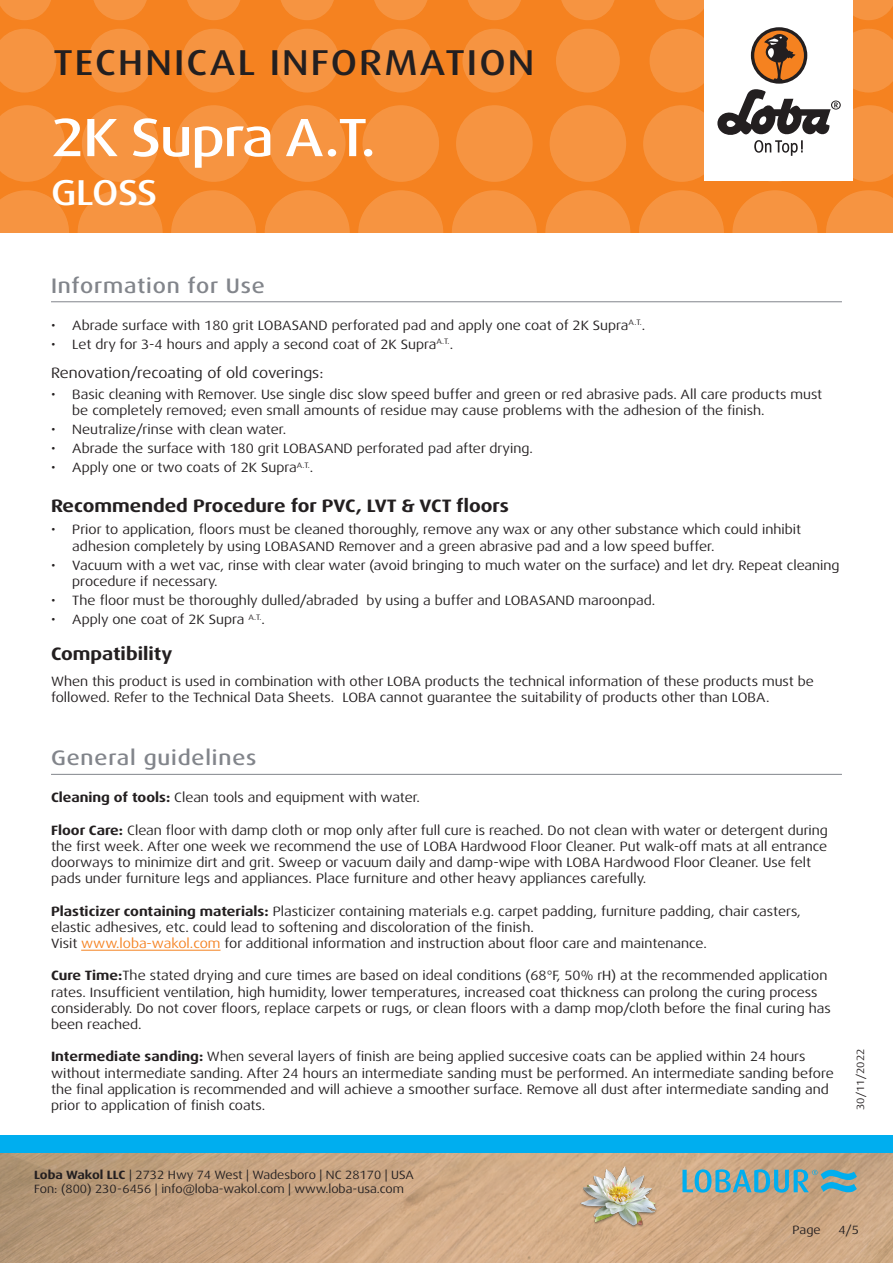
<style>
.page{position:relative;width:893px;height:1263px;background:#fff}
.page>*{position:absolute;margin:0;border:0;box-sizing:border-box;transform-origin:0 0}
.t1{font:500 expanded 54px "Dax Pro";letter-spacing:-.025em;color:#fff}
.t2{font:500 expanded 36px "Dax Pro";letter-spacing:.06em;color:#231f20}
.t3{font:500 expanded 36px "Dax Pro";letter-spacing:-.02em;color:#fff}
.Titel_grau{font:500 expanded 21px "Dax Pro";letter-spacing:.04em;color:#82858b}
.t4{font:700 expanded 18px "Dax Pro";color:#231f20}
.t5{font:expanded 15px "Dax Pro";color:#231f20}
.Text{font:expanded 13.5px/16.2px "Dax Pro";color:#231f20}
.t6{font:expanded 12px/14.4px "Dax Pro";color:#231f20}
.t7{font:expanded 10.5px "Dax Pro";color:#231f20}
.s1{font-weight:700}
.s2{color:#f58220}
</style>
<div class="page">
<div style="left:0;top:0;width:893px;height:233px;background:#f58220"></div>
<svg style="left:0;top:190px;width:69px;height:43px"></svg>
<svg style="left:78px;top:190px;width:85px;height:85px;fill:#f69441"></svg>
<svg style="left:171px;top:190px;width:85px;height:85px;fill:#f69441"></svg>
<svg style="left:265px;top:190px;width:85px;height:85px;fill:#f69441"></svg>
<svg style="left:358px;top:190px;width:85px;height:85px;fill:#f69441"></svg>
<svg style="left:545px;top:190px;width:85px;height:85px;fill:#f69441"></svg>
<svg style="left:452px;top:190px;width:85px;height:85px;fill:#f69441"></svg>
<svg style="left:732px;top:190px;width:85px;height:85px;fill:#f69441"></svg>
<svg style="left:639px;top:190px;width:85px;height:85px;fill:#f69441"></svg>
<svg style="left:826px;top:190px;width:67px;height:43px"></svg>
<svg style="left:0;top:105px;width:65px;height:77px"></svg>
<svg style="left:82px;top:105px;width:76px;height:77px"></svg>
<svg style="left:175px;top:105px;width:77px;height:77px"></svg>
<svg style="left:269px;top:105px;width:76px;height:77px"></svg>
<svg style="left:456px;top:105px;width:77px;height:77px"></svg>
<svg style="left:362px;top:105px;width:77px;height:77px"></svg>
<svg style="left:550px;top:105px;width:76px;height:77px"></svg>
<svg style="left:0;top:29px;width:56px;height:63px"></svg>
<svg style="left:182px;top:29px;width:64px;height:63px"></svg>
<svg style="left:88px;top:29px;width:64px;height:63px"></svg>
<svg style="left:275px;top:29px;width:64px;height:63px"></svg>
<svg style="left:462px;top:29px;width:64px;height:63px"></svg>
<svg style="left:369px;top:29px;width:64px;height:63px"></svg>
<svg style="left:556px;top:29px;width:64px;height:63px"></svg>
<svg style="left:0;top:0;width:51px;height:20px"></svg>
<svg style="left:187px;top:0;width:53px;height:20px"></svg>
<svg style="left:468px;top:0;width:53px;height:20px"></svg>
<svg style="left:655px;top:0;width:49px;height:20px"></svg>
<svg style="left:93px;top:0;width:54px;height:20px"></svg>
<svg style="left:374px;top:0;width:54px;height:20px"></svg>
<svg style="left:281px;top:0;width:53px;height:20px"></svg>
<svg style="left:561px;top:0;width:54px;height:20px"></svg>
<svg style="left:853px;top:0;width:40px;height:20px"></svg>
<img style="left:0;top:1152px;width:893px;height:111px">
<div style="left:0;top:1135px;width:893px;height:17px;background:#00aeef"></div>
<div style="left:704px;top:0;width:149px;height:181px;background:#fff"></div>
<svg style="left:643px;top:29px;width:250px;height:153px"></svg>
<img style="left:578px;top:1161px;width:82px;height:81px">
<svg style="left:682px;top:1169px;width:175px;height:24px"></svg>
<hr style="left:81px;top:950px;width:140px;height:1px;background:#f58220">
<hr style="left:51px;top:774px;width:791px;height:1px;background:#82858b">
<hr style="left:51px;top:301px;width:791px;height:1px;background:#82858b">
<h2 class="t2" style="left:53px;top:40px;width:483px">TECHNICAL INFORMATION</h2>
<p class="t1" style="left:51px;top:103px;width:326px">2K Supra A.T.</p>
<h2 class="t3" style="left:51px;top:169px;width:108px">GLOSS</h2>
<p class="Titel_grau" style="left:51px;top:272px;width:215px">Information for Use</p>
<p class="Text" style="left:51px;top:317px;width:596px">• Abrade surface with 180 grit LOBASAND perforated pad and apply one coat of 2K Supra<sup>A.T.</sup>.</p>
<p class="Text" style="left:51px;top:336px;width:404px">• Let dry for 3-4 hours and apply a second coat of 2K Supra<sup>A.T.</sup>.</p>
<p class="t5" style="left:51px;top:363px;width:274px">Renovation/recoating of old coverings:</p>
<p class="Text" style="left:72px;top:386px;width:751px;text-indent:-21px">• Basic cleaning with Remover. Use single disc slow speed buffer and green or red abrasive pads. All care products must be completely removed; even small amounts of residue may cause problems with the adhesion of the finish.</p>
<p class="Text" style="left:51px;top:421px;width:237px">• Neutralize/rinse with clean water.</p>
<p class="Text" style="left:51px;top:441px;width:483px">• Abrade the surface with 180 grit LOBASAND perforated pad after drying.</p>
<p class="Text" style="left:51px;top:460px;width:264px">• Apply one or two coats of 2K Supra<sup>A.T.</sup>.</p>
<p class="t4" style="left:51px;top:494px;width:459px">Recommended Procedure for PVC, LVT &amp; VCT floors</p>
<p class="Text" style="left:72px;top:522px;width:730px;text-indent:-21px">• Prior to application, floors must be cleaned thoroughly, remove any wax or any other substance which could inhibit adhesion completely by using LOBASAND Remover and a green abrasive pad and a low speed buffer.</p>
<p class="Text" style="left:72px;top:557px;width:769px;text-indent:-21px">• Vacuum with a wet vac, rinse with clear water (avoid bringing to much water on the surface) and let dry. Repeat cleaning procedure if necessary.</p>
<p class="Text" style="left:51px;top:592px;width:606px">• The floor must be thoroughly dulled/abraded by using a buffer and LOBASAND maroonpad.</p>
<p class="Text" style="left:51px;top:612px;width:216px">• Apply one coat of 2K Supra <sup>A.T.</sup>.</p>
<p class="t4" style="left:51px;top:642px;width:123px">Compatibility</p>
<p class="Text" style="left:51px;top:673px;width:764px">When this product is used in combination with other LOBA products the technical information of these products must be followed. Refer to the Technical Data Sheets. LOBA cannot guarantee the suitability of products other than LOBA.</p>
<p class="Titel_grau" style="left:51px;top:745px;width:207px">General guidelines</p>
<p class="Text" style="left:51px;top:789px;width:371px"><span class="s1">Cleaning of tools:</span> Clean tools and equipment with water.</p>
<p class="Text" style="left:51px;top:822px;width:778px"><span class="s1">Floor Care:</span> Clean floor with damp cloth or mop only after full cure is reached. Do not clean with water or detergent during the first week. After one week we recommend the use of LOBA Hardwood Floor Cleaner. Put walk-off mats at all entrance doorways to minimize dirt and grit. Sweep or vacuum daily and damp-wipe with LOBA Hardwood Floor Cleaner. Use felt pads under furniture legs and appliances. Place furniture and other heavy appliances carefully.</p>
<p class="Text" style="left:51px;top:903px;width:751px"><span class="s1">Plasticizer containing materials:</span> Plasticizer containing materials e.g. carpet padding, furniture padding, chair casters, elastic adhesives, etc. could lead to softening and discoloration of the finish.</p>
<p class="Text" style="left:51px;top:935px;width:657px">Visit <span class="s2">www.loba-wakol.com</span> for additional information and instruction about floor care and maintenance.</p>
<p class="Text" style="left:51px;top:968px;width:781px"><span class="s1">Cure Time:</span>The stated drying and cure times are based on ideal conditions (68°F, 50% rH) at the recommended application rates. Insufficient ventilation, high humidity, lower temperatures, increased coat thickness can prolong the curing process considerably. Do not cover floors, replace carpets or rugs, or clean floors with a damp mop/cloth before the final curing has been reached.</p>
<p class="Text" style="left:51px;top:1049px;width:784px"><span class="s1">Intermediate sanding:</span> When several layers of finish are being applied succesive coats can be applied within 24 hours without intermediate sanding. After 24 hours an intermediate sanding must be performed. An intermediate sanding before the final application is recommended and will achieve a smoother surface. Remove all dust after intermediate sanding and prior to application of finish coats.</p>
<p class="t6" style="left:34px;top:1167px;width:381px"><span class="s1">Loba Wakol LLC</span> | 2732 Hwy 74 West | Wadesboro | NC 28170 | USA<br>Fon: (800) 230-6456 | info@loba-wakol.com | www.loba-usa.com</p>
<p class="t7" style="left:854px;top:1110px;width:63px;rotate:-90deg">30/11/2022</p>
<p class="t6" style="left:793px;top:1223px;width:30px">Page</p>
<p class="t6" style="left:838px;top:1223px;width:22px">4/5</p>
</div>
